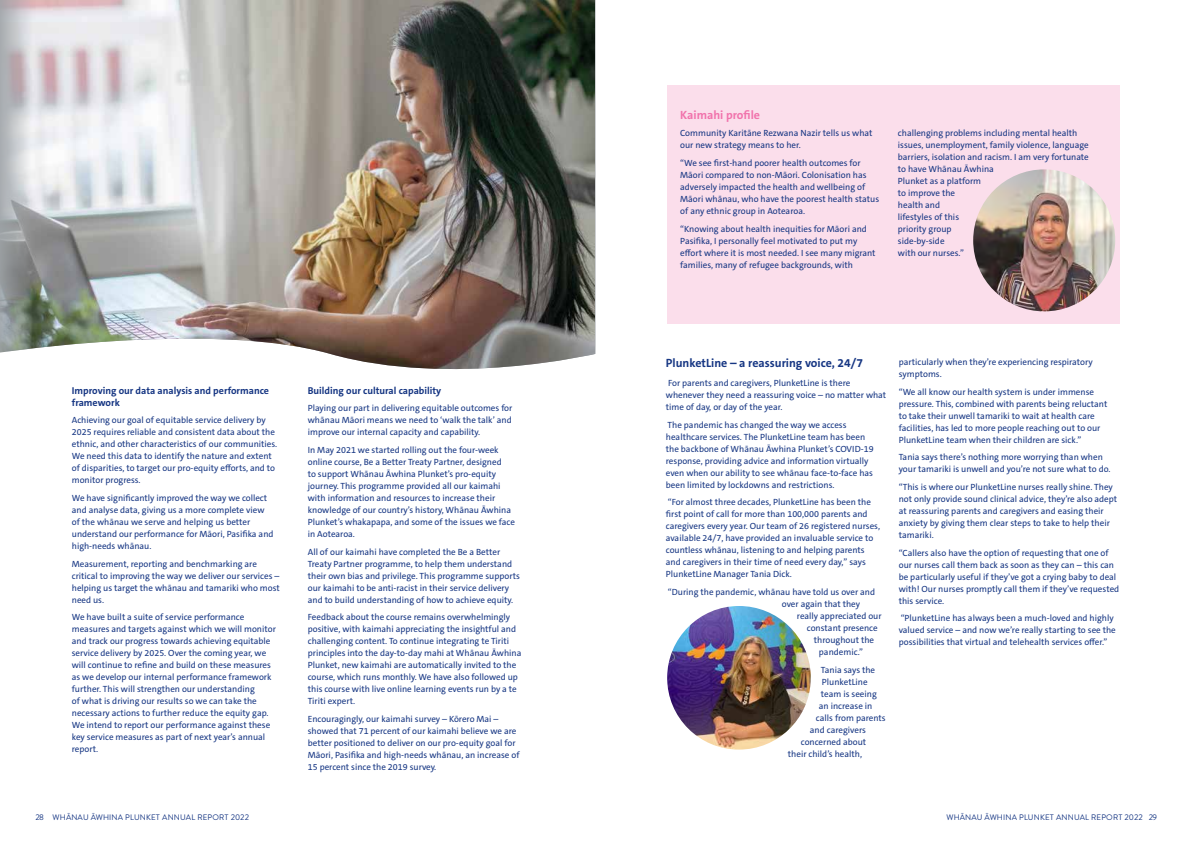
<style>
.page{position:relative;width:1191px;height:842px;background:#fff}
.page>*{position:absolute;margin:0;border:0;box-sizing:border-box;transform-origin:0 0}
.t1{font:700 12px "The Sans C5";color:#163683}
.t2{font:700 12px "The Sans C5";color:#f173ac}
.t3{font:700 10px/12px "The Sans C5";color:#163683}
.t4{font:9px/12px "The Sans C5";color:#163683}
.t5{font:8px "Brandon Text";letter-spacing:.02em;color:#163683}
</style>
<div class="page">
<div style="left:667px;top:86px;width:452px;height:238px;background:#fbdeeb"></div>
<img style="left:0;top:0;width:595px;height:370px">
<img style="left:973px;top:169px;width:142px;height:142px;border-radius:71px">
<img style="left:667px;top:606px;width:143px;height:144px;border-radius:71px">
<p class="t3" style="left:72px;top:384px;width:199px">Improving our data analysis and performance framework</p>
<p class="t4" style="left:72px;top:414px;width:207px">Achieving our goal of equitable service delivery by 2025 requires reliable and consistent data about the ethnic, and other characteristics of our communities.<br>We need this data to identify the nature and extent of disparities, to target our pro-equity efforts, and to monitor progress.</p>
<p class="t4" style="left:72px;top:492px;width:203px">We have significantly improved the way we collect and analyse data, giving us a more complete view of the whānau we serve and helping us better understand our performance for Māori, Pasifika and high-needs whānau.</p>
<p class="t4" style="left:72px;top:557px;width:210px">Measurement, reporting and benchmarking are critical to improving the way we deliver our services – helping us target the whānau and tamariki who most need us.</p>
<p class="t4" style="left:72px;top:611px;width:206px">We have built a suite of service performance measures and targets against which we will monitor and track our progress towards achieving equitable service delivery by 2025. Over the coming year, we will continue to refine and build on these measures as we develop our internal performance framework further. This will strengthen our understanding<br>of what is driving our results so we can take the necessary actions to further reduce the equity gap.<br>We intend to report our performance against these key service measures as part of next year’s annual report.</p>
<p class="t3" style="left:308px;top:384px;width:135px">Building our cultural capability</p>
<p class="t4" style="left:308px;top:402px;width:206px;text-align:justify">Playing our part in delivering equitable outcomes for whānau Māori means we need to ‘walk the talk’ and improve our internal capacity and capability.</p>
<p class="t4" style="left:308px;top:444px;width:209px">In May 2021 we started rolling out the four-week online course, Be a Better Treaty Partner, designed<br>to support Whānau Āwhina Plunket’s pro-equity journey. This programme provided all our kaimahi with information and resources to increase their knowledge of our country’s history, Whānau Āwhina Plunket’s whakapapa, and some of the issues we face in Aotearoa.</p>
<p class="t4" style="left:308px;top:545px;width:214px">All of our kaimahi have completed the Be a Better Treaty Partner programme, to help them understand their own bias and privilege. This programme supports our kaimahi to be anti-racist in their service delivery and to build understanding of how to achieve equity.</p>
<p class="t4" style="left:308px;top:611px;width:215px">Feedback about the course remains overwhelmingly positive, with kaimahi appreciating the insightful and challenging content. To continue integrating te Tiriti principles into the day-to-day mahi at Whānau Āwhina Plunket, new kaimahi are automatically invited to the course, which runs monthly. We have also followed up this course with live online learning events run by a te Tiriti expert.</p>
<p class="t4" style="left:308px;top:713px;width:213px">Encouragingly, our kaimahi survey – Kōrero Mai – showed that 71 percent of our kaimahi believe we are better positioned to deliver on our pro-equity goal for Māori, Pasifika and high-needs whānau, an increase of 15 percent since the 2019 survey.</p>
<h1 class="t2" style="left:680px;top:107px;width:81px">Kaimahi profile</h1>
<p class="t4" style="left:680px;top:127px;width:194px">Community Karitāne Rezwana Nazir tells us what our new strategy means to her.</p>
<p class="t4" style="left:680px;top:157px;width:200px">“We see first-hand poorer health outcomes for Māori compared to non-Māori. Colonisation has adversely impacted the health and wellbeing of Māori whānau, who have the poorest health status of any ethnic group in Aotearoa.</p>
<p class="t4" style="left:680px;top:223px;width:197px">“Knowing about health inequities for Māori and Pasifika, I personally feel motivated to put my effort where it is most needed. I see many migrant families, many of refugee backgrounds, with</p>
<p class="t4" style="left:898px;top:127px;width:192px">challenging problems including mental health issues, unemployment, family violence, language barriers, isolation and racism. I am very fortunate to have Whānau Āwhina<br>Plunket as a platform<br>to improve the<br>health and<br>lifestyles of this<br>priority group<br>side-by-side<br>with our nurses.”</p>
<h1 class="t1" style="left:666px;top:356px;width:198px">PlunketLine – a reassuring voice, 24/7</h1>
<p class="t4" style="left:666px;top:377px;width:222px">For parents and caregivers, PlunketLine is there whenever they need a reassuring voice – no matter what time of day, or day of the year.</p>
<p class="t4" style="left:666px;top:419px;width:209px">The pandemic has changed the way we access healthcare services. The PlunketLine team has been the backbone of Whānau Āwhina Plunket’s COVID-19 response, providing advice and information virtually even when our ability to see whānau face-to-face has been limited by lockdowns and restrictions.</p>
<p class="t4" style="left:666px;top:496px;width:216px">“For almost three decades, PlunketLine has been the first point of call for more than 100,000 parents and caregivers every year. Our team of 26 registered nurses, available 24/7, have provided an invaluable service to countless whānau, listening to and helping parents and caregivers in their time of need every day,” says PlunketLine Manager Tania Dick.</p>
<p class="t4" style="left:782px;top:586px;width:95px;text-indent:-114px">“During the pandemic, whānau have told us over and over again that they</p>
<p class="t4" style="left:797px;top:610px;width:86px">really appreciated our</p>
<p class="t4" style="left:807px;top:622px;width:72px">constant presence</p>
<p class="t4" style="left:814px;top:634px;width:62px">throughout the</p>
<p class="t4" style="left:819px;top:646px;width:46px">pandemic.”</p>
<p class="t4" style="left:821px;top:664px;width:56px">Tania says the</p>
<p class="t4" style="left:822px;top:676px;width:47px">PlunketLine</p>
<p class="t4" style="left:821px;top:688px;width:57px">team is seeing</p>
<p class="t4" style="left:819px;top:700px;width:55px">an increase in</p>
<p class="t4" style="left:816px;top:712px;width:71px">calls from parents</p>
<p class="t4" style="left:810px;top:724px;width:58px">and caregivers</p>
<p class="t4" style="left:801px;top:736px;width:67px">concerned about</p>
<p class="t4" style="left:788px;top:748px;width:76px">their child’s health,</p>
<p class="t4" style="left:898px;top:356px;width:195px">particularly when they’re experiencing respiratory symptoms.</p>
<p class="t4" style="left:898px;top:386px;width:210px">“We all know our health system is under immense pressure. This, combined with parents being reluctant to take their unwell tamariki to wait at health care facilities, has led to more people reaching out to our PlunketLine team when their children are sick.”</p>
<p class="t4" style="left:898px;top:451px;width:213px">Tania says there’s nothing more worrying than when your tamariki is unwell and you’re not sure what to do.</p>
<p class="t4" style="left:898px;top:481px;width:220px">“This is where our PlunketLine nurses really shine. They not only provide sound clinical advice, they’re also adept at reassuring parents and caregivers and easing their anxiety by giving them clear steps to take to help their tamariki.</p>
<p class="t4" style="left:898px;top:547px;width:222px">“Callers also have the option of requesting that one of our nurses call them back as soon as they can – this can be particularly useful if they’ve got a crying baby to deal with! Our nurses promptly call them if they’ve requested this service.</p>
<p class="t4" style="left:898px;top:612px;width:219px">“PlunketLine has always been a much-loved and highly valued service – and now we’re really starting to see the possibilities that virtual and telehealth services offer.”</p>
<p class="t5" style="left:35px;top:812px;width:215px">28 WHĀNAU ĀWHINA PLUNKET ANNUAL REPORT 2022</p>
<p class="t5" style="left:946px;top:812px;width:212px">WHĀNAU ĀWHINA PLUNKET ANNUAL REPORT 2022 29</p>
</div>
